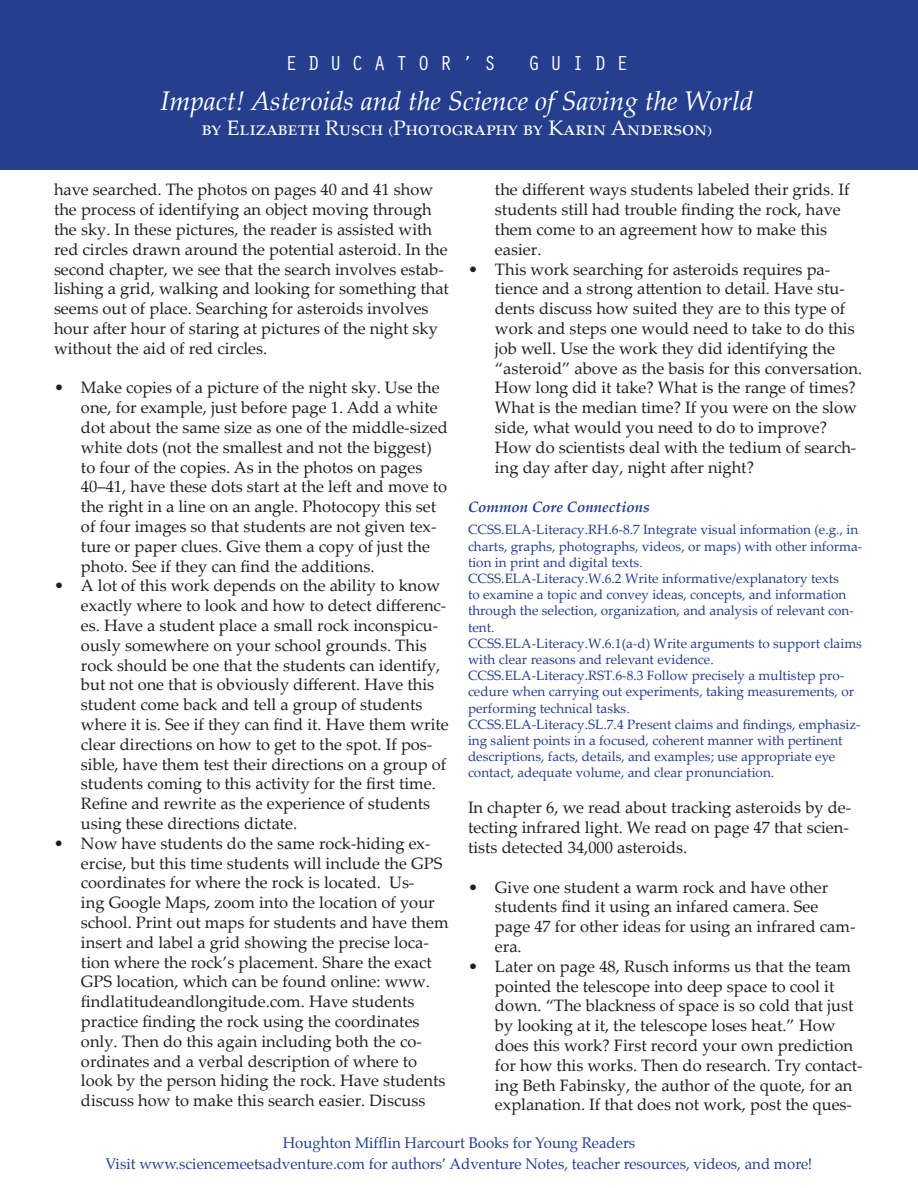
<style>
.page{position:relative;width:918px;height:1188px;background:#fff}
.page>*{position:absolute;margin:0;border:0;box-sizing:border-box;transform-origin:0 0}
.t1{font:italic 27px "Palatino Linotype";color:#fff}
.t2{font:21px "Palatino Linotype";color:#fff}
.t3{font:21px "Orator Std";letter-spacing:.45em;color:#fff}
.t4{font:16.5px/19.8px "Palatino Linotype";color:#231f20}
.t5{font:15px/21px "Palatino";color:#253f8e;text-align:center}
.t6{font:italic 700 15px "Palatino Linotype";color:#253f8e}
.t7{font:13.5px/16.2px "Palatino Linotype";color:#253f8e}
</style>
<div class="page">
<div style="left:0;top:0;width:918px;height:169px;background:#253f8e"></div>
<p class="t3" style="left:285px;top:48px;width:213px">EDUCATOR’S</p>
<p class="t3" style="left:528px;top:48px;width:102px">GUIDE</p>
<h1 class="t1" style="left:160px;top:82px;width:594px">Impact! Asteroids and the Science of Saving the World</h1>
<p class="t2" style="left:202px;top:113px;width:512px">by Elizabeth Rusch (Photography by Karin Anderson)</p>
<p class="t4" style="left:54px;top:179px;width:397px">have searched. The photos on pages 40 and 41 show the process of identifying an object moving through the sky. In these pictures, the reader is assisted with red circles drawn around the potential asteroid. In the second chapter, we see that the search involves estab&shy;lishing a grid, walking and looking for something that seems out of place. Searching for asteroids involves hour after hour of staring at pictures of the night sky without the aid of red circles.</p>
<p class="t4" style="left:81px;top:377px;width:368px;text-indent:-27px">• Make copies of a picture of the night sky. Use the one, for example, just before page 1. Add a white dot about the same size as one of the middle-sized white dots (not the smallest and not the biggest) to four of the copies. As in the photos on pages 40–41, have these dots start at the left and move to the right in a line on an angle. Photocopy this set of four images so that students are not given tex&shy;ture or paper clues. Give them a copy of just the photo. See if they can find the additions.</p>
<p class="t4" style="left:81px;top:575px;width:369px;text-indent:-27px">• A lot of this work depends on the ability to know exactly where to look and how to detect differenc&shy;es. Have a student place a small rock inconspicu&shy;ously somewhere on your school grounds. This rock should be one that the students can identify, but not one that is obviously different. Have this student come back and tell a group of students where it is. See if they can find it. Have them write clear directions on how to get to the spot. If pos&shy;sible, have them test their directions on a group of students coming to this activity for the first time.<br>Refine and rewrite as the experience of students using these directions dictate.</p>
<p class="t4" style="left:81px;top:833px;width:369px;text-indent:-27px">• Now have students do the same rock-hiding ex&shy;ercise, but this time students will include the GPS coordinates for where the rock is located. Us-<br>ing Google Maps, zoom into the location of your school. Print out maps for students and have them insert and label a grid showing the precise loca&shy;tion where the rock’s placement. Share the exact GPS location, which can be found online: www. findlatitudeandlongitude.com. Have students practice finding the rock using the coordinates only. Then do this again including both the co&shy;ordinates and a verbal description of where to look by the person hiding the rock. Have students discuss how to make this search easier. Discuss</p>
<p class="t4" style="left:495px;top:179px;width:356px">the different ways students labeled their grids. If students still had trouble finding the rock, have them come to an agreement how to make this easier.</p>
<p class="t4" style="left:495px;top:258px;width:369px;text-indent:-27px">• This work searching for asteroids requires pa&shy;tience and a strong attention to detail. Have stu&shy;dents discuss how suited they are to this type of work and steps one would need to take to do this job well. Use the work they did identifying the “asteroid” above as the basis for this conversation.<br>How long did it take? What is the range of times?<br>What is the median time? If you were on the slow side, what would you need to do to improve?<br>How do scientists deal with the tedium of search&shy;ing day after day, night after night?</p>
<p class="t6" style="left:468px;top:496px;width:183px">Common Core Connections</p>
<p class="t7" style="left:468px;top:521px;width:396px">CCSS.ELA-Literacy.RH.6-8.7 Integrate visual information (e.g., in charts, graphs, photographs, videos, or maps) with other informa&shy;tion in print and digital texts.<br>CCSS.ELA-Literacy.W.6.2 Write informative/explanatory texts<br>to examine a topic and convey ideas, concepts, and information through the selection, organization, and analysis of relevant con&shy;tent.<br>CCSS.ELA-Literacy.W.6.1(a-d) Write arguments to support claims with clear reasons and relevant evidence.<br>CCSS.ELA-Literacy.RST.6-8.3 Follow precisely a multistep pro&shy;cedure when carrying out experiments, taking measurements, or performing technical tasks.<br>CCSS.ELA-Literacy.SL.7.4 Present claims and findings, emphasiz&shy;ing salient points in a focused, coherent manner with pertinent descriptions, facts, details, and examples; use appropriate eye contact, adequate volume, and clear pronunciation.</p>
<p class="t4" style="left:468px;top:797px;width:385px">In chapter 6, we read about tracking asteroids by de&shy;tecting infrared light. We read on page 47 that scien&shy;tists detected 34,000 asteroids.</p>
<p class="t4" style="left:495px;top:876px;width:362px;text-indent:-27px">• Give one student a warm rock and have other students find it using an infared camera. See page 47 for other ideas for using an infrared cam&shy;era.</p>
<p class="t4" style="left:495px;top:956px;width:369px;text-indent:-27px">• Later on page 48, Rusch informs us that the team pointed the telescope into deep space to cool it down. “The blackness of space is so cold that just by looking at it, the telescope loses heat.” How does this work? First record your own prediction for how this works. Then do research. Try contact&shy;ing Beth Fabinsky, the author of the quote, for an explanation. If that does not work, post the ques-</p>
<p class="t5" style="left:106px;top:1133px;width:708px">Houghton Mifflin Harcourt Books for Young Readers<br>Visit www.sciencemeetsadventure.com for authors’ Adventure Notes, teacher resources, videos, and more!</p>
</div>
